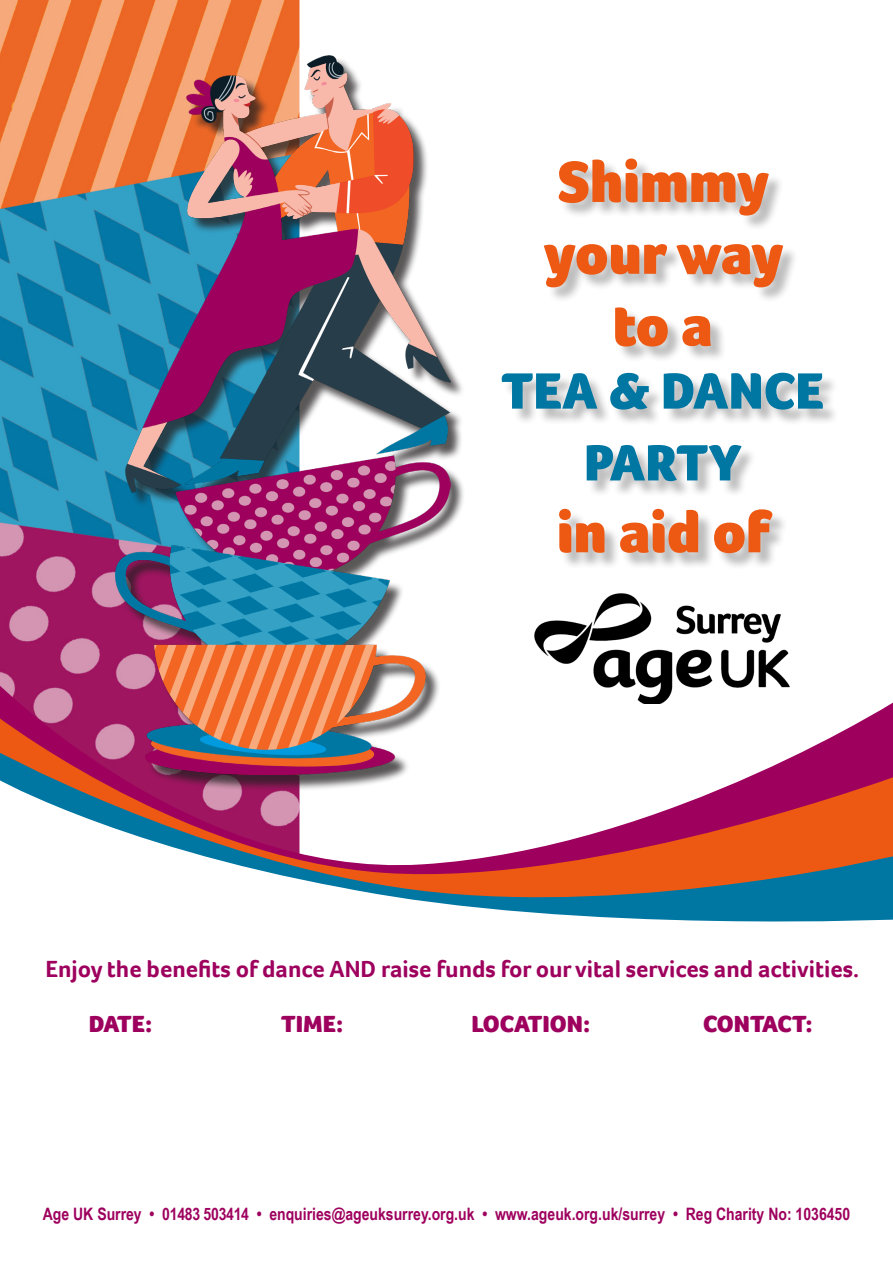
<style>
.page{position:relative;width:893px;height:1263px;background:#fff}
.page>*{position:absolute;margin:0;border:0;box-sizing:border-box;transform-origin:0 0}
.t1{font:900 59.85px/71.8px "Foco";color:#ed5913;text-align:center}
.t2{font:900 52.5px "Foco";color:#0076a3}
.t3{font:700 24px "Foco";color:#9e005e}
.t4{font:900 24px "Foco";color:#9e005e}
.t5{font:700 17.1px "Arial Narrow";color:#9e005e}
</style>
<div class="page">
<img style="left:0;top:0;width:300px;height:672px">
<div style="left:118px;top:58px;width:348px;height:734px;background:#231f20;opacity:.75"></div>
<img style="left:116px;top:55px;width:334px;height:617px">
<svg style="left:0;top:672px;width:893px;height:36px"></svg>
<svg style="left:0;top:708px;width:893px;height:38px"></svg>
<svg style="left:0;top:746px;width:893px;height:27px"></svg>
<svg style="left:0;top:773px;width:893px;height:149px"></svg>
<img style="left:533px;top:593px;width:259px;height:110px">
<div style="left:503px;top:160px;width:336px;height:410px;background:#231f20;opacity:.3"></div>
<p class="t1" style="left:558px;top:145px;width:213px">Shimmy</p>
<p class="t1" style="left:543px;top:217px;width:242px">your way to a</p>
<p class="t2" style="left:501px;top:356px;width:324px">TEA &amp; DANCE</p>
<p class="t2" style="left:584px;top:428px;width:159px">PARTY</p>
<p class="t1" style="left:557px;top:495px;width:215px">in aid of</p>
<p class="t3" style="left:45px;top:953px;width:815px">Enjoy the benefits of dance AND raise funds for our vital services and activities.</p>
<p class="t4" style="left:89px;top:1008px;width:65px">DATE:</p>
<p class="t4" style="left:281px;top:1008px;width:64px">TIME:</p>
<p class="t4" style="left:471px;top:1008px;width:120px">LOCATION:</p>
<p class="t4" style="left:703px;top:1008px;width:111px">CONTACT:</p>
<p class="t5" style="left:43px;top:1201px;width:809px">Age UK Surrey • 01483 503414 • enquiries@ageuksurrey.org.uk • www.ageuk.org.uk/surrey • Reg Charity No: 1036450</p>
</div>
